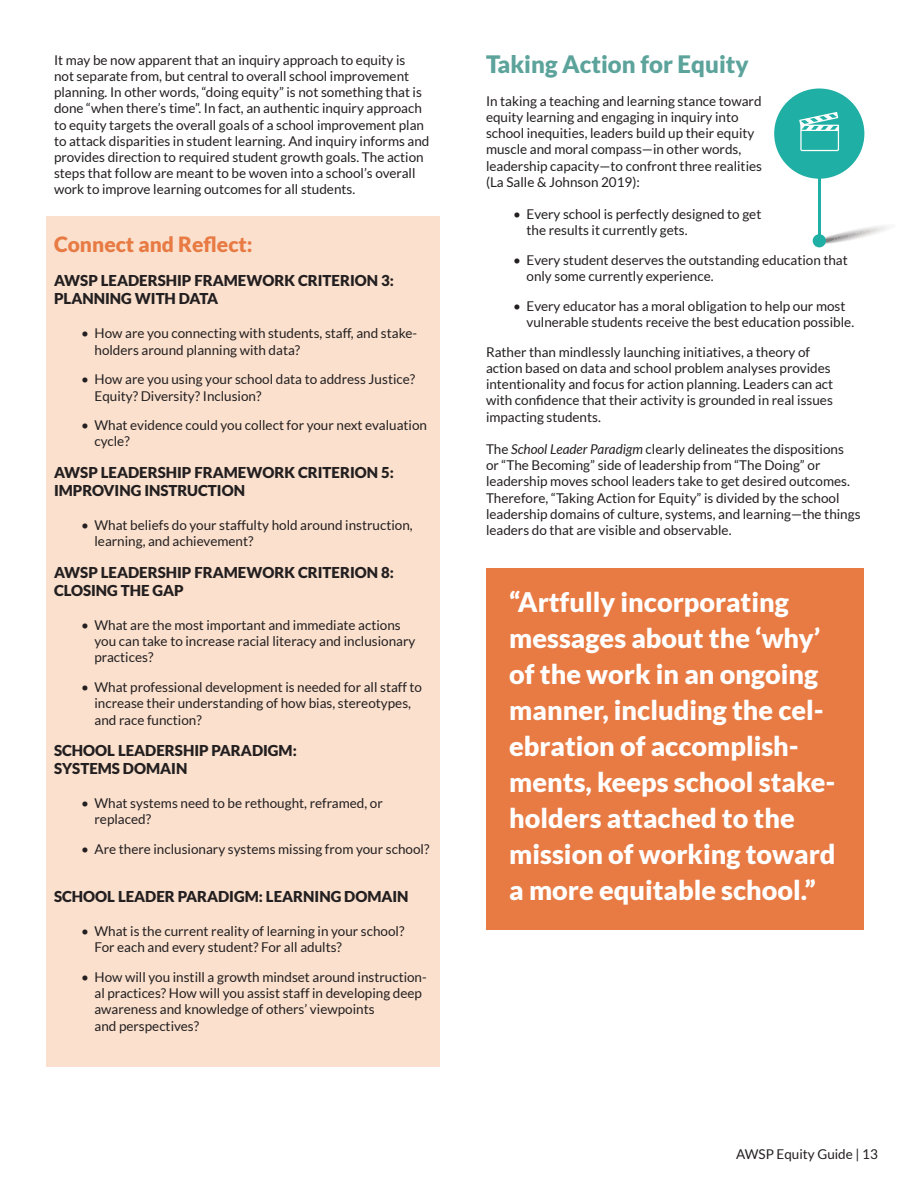
<style>
.page{position:relative;width:918px;height:1188px;background:#fff}
.page>*{position:absolute;margin:0;border:0;box-sizing:border-box;transform-origin:0 0}
.pull_quote{font:900 27px/36px "Lato";color:#fff}
.Subhead{font:900 24px "Lato";color:#5ba39b}
.Sub-sub_Head{font:900 21px "Lato";color:#e87a43}
.CONNECT_AND_REFLECT{font:900 15px/18px "Lato";color:#231f20}
.Body_Text{font:13.5px/16.2px "Lato";color:#231f20}
.s1{font-style:italic}
</style>
<div class="page">
<div style="left:46px;top:216px;width:394px;height:850px;background:#fae0cd"></div>
<svg style="left:816px;top:221px;width:73px;height:23px"></svg>
<div style="left:774px;top:89px;width:90px;height:90px;background:#1fafa4;border-radius:50%"></div>
<div style="left:813px;top:234px;width:13px;height:13px;background:#1fafa4;border-radius:50%"></div>
<hr style="left:818px;top:164px;width:2px;height:77px;background:#1fafa4">
<svg style="left:799px;top:112px;width:40px;height:39px"></svg>
<div style="left:486px;top:569px;width:378px;height:361px;background:#e87a43"></div>
<p class="Body_Text" style="left:54px;top:52px;width:377px">It may be now apparent that an inquiry approach to equity is<br>not separate from, but central to overall school improvement planning. In other words, “doing equity” is not something that is done “when there’s time”. In fact, an authentic inquiry approach to equity targets the overall goals of a school improvement plan to attack disparities in student learning. And inquiry informs and provides direction to required student growth goals. The action steps that follow are meant to be woven into a school’s overall work to improve learning outcomes for all students.</p>
<p class="Sub-sub_Head" style="left:54px;top:232px;width:200px">Connect and Reflect:</p>
<p class="CONNECT_AND_REFLECT" style="left:54px;top:271px;width:341px">AWSP LEADERSHIP FRAMEWORK CRITERION 3:<br>PLANNING WITH DATA</p>
<p class="Body_Text" style="left:94px;top:325px;width:324px;text-indent:-14px">• How are you connecting with students, staff, and stake&shy;holders around planning with data?</p>
<p class="Body_Text" style="left:94px;top:371px;width:322px;text-indent:-14px">• How are you using your school data to address Justice?<br>Equity? Diversity? Inclusion?</p>
<p class="Body_Text" style="left:94px;top:417px;width:334px;text-indent:-14px">• What evidence could you collect for your next evaluation cycle?</p>
<p class="CONNECT_AND_REFLECT" style="left:54px;top:463px;width:341px">AWSP LEADERSHIP FRAMEWORK CRITERION 5:<br>IMPROVING INSTRUCTION</p>
<p class="Body_Text" style="left:94px;top:517px;width:320px;text-indent:-14px">• What beliefs do your staffulty hold around instruction, learning, and achievement?</p>
<p class="CONNECT_AND_REFLECT" style="left:54px;top:563px;width:341px">AWSP LEADERSHIP FRAMEWORK CRITERION 8:<br>CLOSING THE GAP</p>
<p class="Body_Text" style="left:94px;top:617px;width:322px;text-indent:-14px">• What are the most important and immediate actions you can take to increase racial literacy and inclusionary practices?</p>
<p class="Body_Text" style="left:94px;top:679px;width:329px;text-indent:-14px">• What professional development is needed for all staff to increase their understanding of how bias, stereotypes, and race function?</p>
<p class="CONNECT_AND_REFLECT" style="left:54px;top:741px;width:244px">SCHOOL LEADERSHIP PARADIGM:<br>SYSTEMS DOMAIN</p>
<p class="Body_Text" style="left:94px;top:795px;width:290px;text-indent:-14px">• What systems need to be rethought, reframed, or replaced?</p>
<p class="Body_Text" style="left:81px;top:841px;width:350px">• Are there inclusionary systems missing from your school?</p>
<p class="CONNECT_AND_REFLECT" style="left:54px;top:887px;width:356px">SCHOOL LEADER PARADIGM: LEARNING DOMAIN</p>
<p class="Body_Text" style="left:94px;top:923px;width:311px;text-indent:-14px">• What is the current reality of learning in your school?<br>For each and every student? For all adults?</p>
<p class="Body_Text" style="left:94px;top:969px;width:334px;text-indent:-14px">• How will you instill a growth mindset around instruction&shy;al practices? How will you assist staff in developing deep awareness and knowledge of others’ viewpoints<br>and perspectives?</p>
<p class="Subhead" style="left:486px;top:50px;width:264px">Taking Action for Equity</p>
<p class="Body_Text" style="left:486px;top:93px;width:278px">In taking a teaching and learning stance toward equity learning and engaging in inquiry into school inequities, leaders build up their equity muscle and moral compass—in other words, leadership capacity—to confront three realities (La Salle &amp; Johnson 2019):</p>
<p class="Body_Text" style="left:526px;top:206px;width:236px;text-indent:-14px">• Every school is perfectly designed to get the results it currently gets.</p>
<p class="Body_Text" style="left:526px;top:252px;width:323px;text-indent:-14px">• Every student deserves the outstanding education that only some currently experience.</p>
<p class="Body_Text" style="left:526px;top:298px;width:329px;text-indent:-14px">• Every educator has a moral obligation to help our most vulnerable students receive the best education possible.</p>
<p class="Body_Text" style="left:486px;top:344px;width:349px">Rather than mindlessly launching initiatives, a theory of action based on data and school problem analyses provides intentionality and focus for action planning. Leaders can act with confidence that their activity is grounded in real issues</p>
<p class="Body_Text" style="left:486px;top:409px;width:116px">impacting students.</p>
<p class="Body_Text" style="left:486px;top:441px;width:376px">The <span class="s1">School Leader Paradigm</span> clearly delineates the dispositions<br>or “The Becoming” side of leadership from “The Doing” or leadership moves school leaders take to get desired outcomes.<br>Therefore, “Taking Action for Equity” is divided by the school leadership domains of culture, systems, and learning—the things leaders do that are visible and observable.</p>
<p class="pull_quote" style="left:509px;top:583px;width:328px">“Artfully incorporating messages about the ‘why’ of the work in an ongoing manner, including the cel&shy;ebration of accomplish&shy;ments, keeps school stake&shy;holders attached to the mission of working toward a more equitable school.”</p>
<p class="Body_Text" style="left:736px;top:1146px;width:143px">AWSP Equity Guide | 13</p>
</div>
